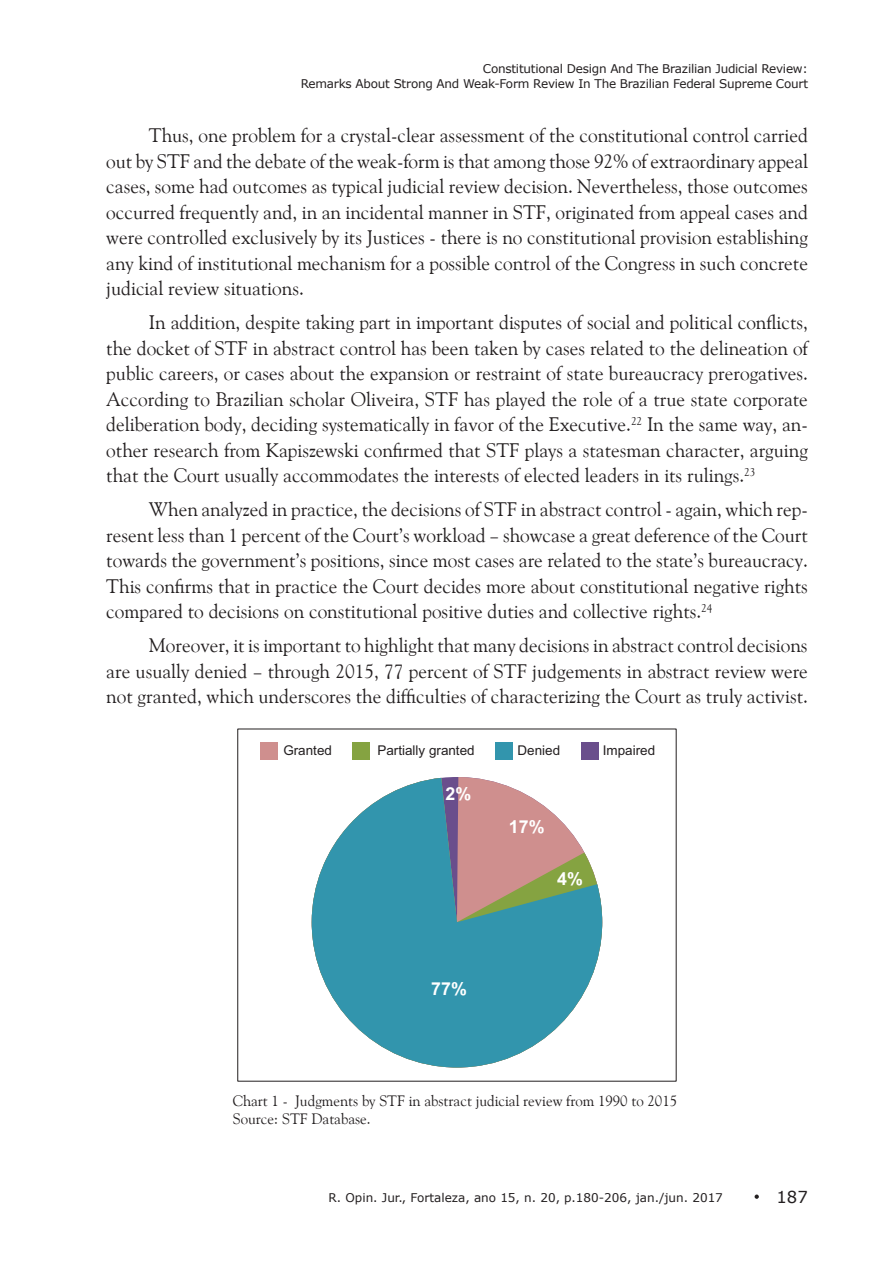
<style>
.page{position:relative;width:893px;height:1263px;background:#fff}
.page>*{position:absolute;margin:0;border:0;box-sizing:border-box;transform-origin:0 0}
.t1{font:19.5px/25.5px "Goudy Old Style";color:#231f20;text-align:justify}
.t2{font:700 17.85px "Arial";color:#fff}
.t3{font:16.5px "Verdana";color:#231f20}
.t4{font:15px/18px "Goudy Old Style";color:#231f20}
.t5{font:13.5px "Arial";color:#231f20}
.t6{font:12px/15px "Verdana";letter-spacing:-.02em;color:#231f20;text-align:right}
.t7{font:12px "Verdana";color:#231f20}
</style>
<div class="page">
<svg style="left:755px;top:1194px;width:4px;height:5px"></svg>
<svg style="left:312px;top:778px;width:290px;height:289px;fill:#3295ad"></svg>
<div style="left:260px;top:742px;width:17px;height:18px;background:#cf8f8e"></div>
<div style="left:352px;top:742px;width:18px;height:18px;background:#85a341"></div>
<div style="left:495px;top:742px;width:18px;height:18px;background:#3295ad"></div>
<div style="left:581px;top:742px;width:17px;height:18px;background:#6a4e8c"></div>
<p class="t6" style="left:301px;top:61px;width:509px">Constitutional Design And The Brazilian Judicial Review:<br>Remarks About Strong And Weak-Form Review In The Brazilian Federal Supreme Court</p>
<p class="t1" style="left:106px;top:122px;width:703px;text-indent:43px">Thus, one problem for a crystal-clear assessment of the constitutional control carried out by STF and the debate of the weak-form is that among those 92% of extraordinary appeal cases, some had outcomes as typical judicial review decision. Nevertheless, those outcomes occurred frequently and, in an incidental manner in STF, originated from appeal cases and were controlled exclusively by its Justices - there is no constitutional provision establishing any kind of institutional mechanism for a possible control of the Congress in such concrete judicial review situations.</p>
<p class="t1" style="left:106px;top:309px;width:703px;text-indent:43px">In addition, despite taking part in important disputes of social and political conflicts, the docket of STF in abstract control has been taken by cases related to the delineation of public careers, or cases about the expansion or restraint of state bureaucracy prerogatives.<br>According to Brazilian scholar Oliveira, STF has played the role of a true state corporate deliberation body, deciding systematically in favor of the Executive.<sup>22</sup> In the same way, an&shy;other research from Kapiszewski confirmed that STF plays a statesman character, arguing that the Court usually accommodates the interests of elected leaders in its rulings.<sup>23</sup></p>
<p class="t1" style="left:106px;top:496px;width:703px;text-indent:43px">When analyzed in practice, the decisions of STF in abstract control - again, which rep&shy;resent less than 1 percent of the Court’s workload – showcase a great deference of the Court towards the government’s positions, since most cases are related to the state’s bureaucracy.<br>This confirms that in practice the Court decides more about constitutional negative rights compared to decisions on constitutional positive duties and collective rights.<sup>24</sup></p>
<p class="t1" style="left:106px;top:632px;width:703px;text-indent:43px">Moreover, it is important to highlight that many decisions in abstract control decisions are usually denied – through 2015, 77 percent of STF judgements in abstract review were not granted, which underscores the difficulties of characterizing the Court as truly activist.</p>
<p class="t5" style="left:283px;top:745px;width:50px">Granted</p>
<p class="t5" style="left:377px;top:745px;width:99px">Partially granted</p>
<p class="t5" style="left:518px;top:745px;width:44px">Denied</p>
<p class="t5" style="left:603px;top:745px;width:54px">Impaired</p>
<p class="t2" style="left:446px;top:784px;width:27px">2%</p>
<p class="t2" style="left:431px;top:978px;width:37px">77%</p>
<p class="t2" style="left:509px;top:816px;width:37px">17%</p>
<p class="t2" style="left:557px;top:869px;width:27px">4%</p>
<p class="t4" style="left:233px;top:1091px;width:446px">Chart 1 - Judgments by STF in abstract judicial review from 1990 to 2015<br>Source: STF Database.</p>
<p class="t7" style="left:329px;top:1190px;width:396px">R. Opin. Jur., Fortaleza, ano 15, n. 20, p.180-206, jan./jun. 2017</p>
<p class="t3" style="left:776px;top:1186px;width:33px">187</p>
</div>
